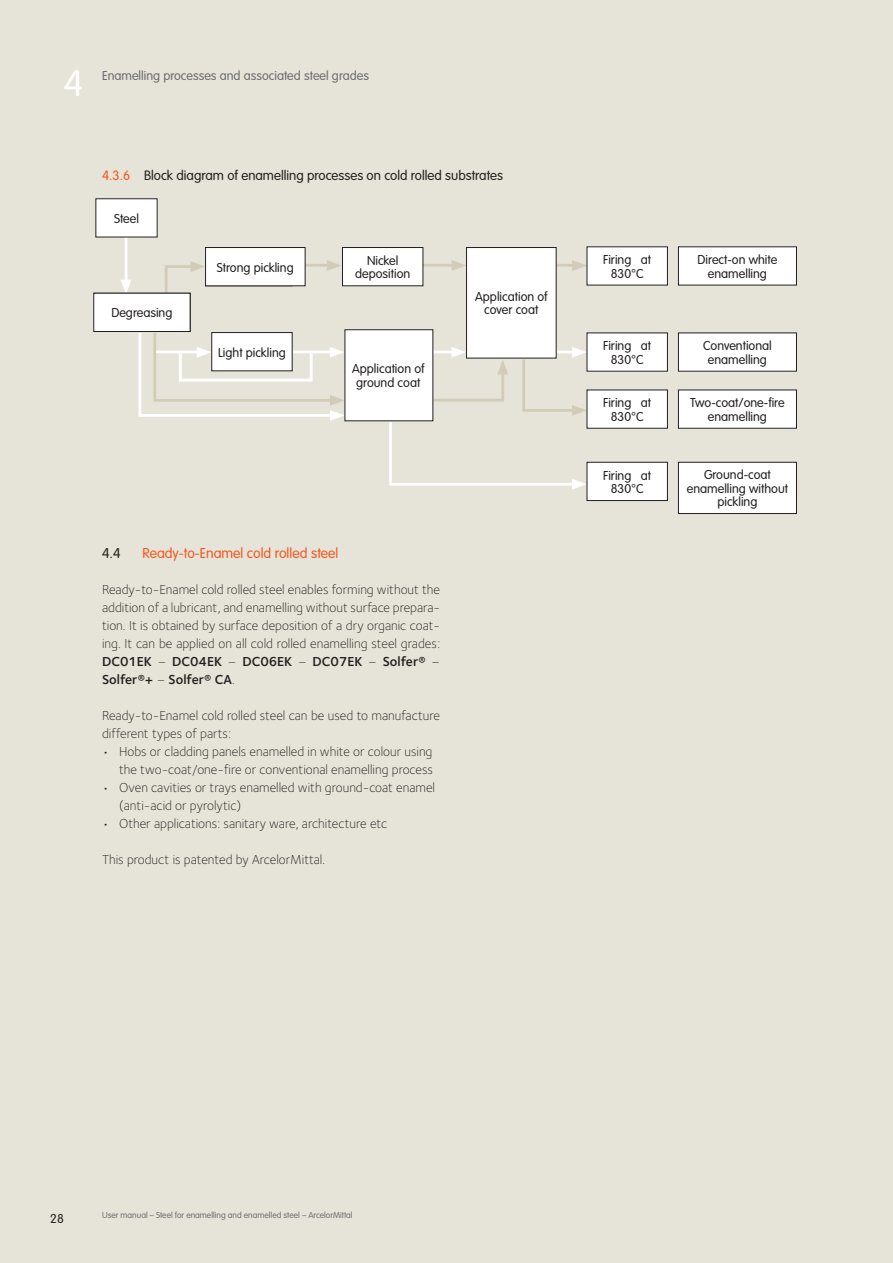
<style>
.page{position:relative;width:893px;height:1263px;background:#e6e3d8}
.page>*{position:absolute;margin:0;border:0;box-sizing:border-box;transform-origin:0 0}
.t1{font:300 39px "VAG2";color:#fff}
.t2{font:300 15px "VAG2";color:#f15921}
.t3{font:300 15px "VAG2";color:#231f20}
.t4{font:300 14.25px "VAG2";color:#231f20}
.t5{font:300 13.5px/18px "Sterling";color:#231f20}
.t6{font:300 13.5px/13.5px "VAG2";color:#231f20;text-align:center}
.t7{font:300 13.5px "VAG2";color:#6c6d70}
.t8{font:300 9px "VAG2";color:#6c6d70}
.s1{color:#f15921}
.s2{font-weight:600}
</style>
<div class="page">
<hr style="left:125px;top:237px;width:2px;height:47px;background:#fff">
<svg style="left:121px;top:280px;width:10px;height:13px"></svg>
<svg style="left:163px;top:261px;width:42px;height:36px"></svg>
<svg style="left:138px;top:330px;width:207px;height:91px"></svg>
<div style="left:179px;top:352px;width:134px;height:30px;border:3px solid #fff"></div>
<hr style="left:290px;top:264px;width:42px;height:3px;background:#d2cbb8">
<svg style="left:327px;top:260px;width:14px;height:11px"></svg>
<svg style="left:388px;top:347px;width:199px;height:143px"></svg>
<hr style="left:423px;top:264px;width:34px;height:3px;background:#d2cbb8">
<svg style="left:452px;top:260px;width:14px;height:11px"></svg>
<hr style="left:556px;top:264px;width:21px;height:3px;background:#d2cbb8">
<svg style="left:572px;top:260px;width:15px;height:11px"></svg>
<div style="left:678px;top:247px;width:118px;height:38px;background:#fff"></div>
<div style="left:678px;top:333px;width:118px;height:38px;background:#fff"></div>
<div style="left:678px;top:390px;width:118px;height:38px;background:#fff"></div>
<div style="left:678px;top:462px;width:118px;height:51px;background:#fff"></div>
<div style="left:678px;top:462px;width:119px;height:52px;border:1px solid #231f20"></div>
<div style="left:345px;top:330px;width:88px;height:91px;background:#fff"></div>
<div style="left:466px;top:247px;width:90px;height:111px;background:#fff"></div>
<div style="left:466px;top:247px;width:90px;height:111px;border:1px solid #231f20"></div>
<div style="left:587px;top:247px;width:80px;height:38px;background:#fff"></div>
<div style="left:587px;top:333px;width:80px;height:38px;background:#fff"></div>
<div style="left:587px;top:390px;width:80px;height:38px;background:#fff"></div>
<div style="left:587px;top:462px;width:80px;height:38px;background:#fff"></div>
<div style="left:587px;top:462px;width:81px;height:39px;border:1px solid #231f20"></div>
<div style="left:342px;top:247px;width:81px;height:39px;background:#fff"></div>
<div style="left:342px;top:247px;width:81px;height:39px;border:1px solid #231f20"></div>
<div style="left:212px;top:333px;width:80px;height:38px;background:#fff"></div>
<div style="left:212px;top:332px;width:80px;height:39px;border:1px solid #231f20"></div>
<div style="left:206px;top:247px;width:99px;height:39px;background:#fff"></div>
<div style="left:205px;top:247px;width:100px;height:39px;border:1px solid #231f20"></div>
<div style="left:94px;top:293px;width:96px;height:38px;background:#fff"></div>
<div style="left:94px;top:293px;width:96px;height:39px;border:1px solid #231f20"></div>
<div style="left:96px;top:199px;width:61px;height:38px;background:#fff"></div>
<h1 class="t1" style="left:64px;top:62px;width:21px">4</h1>
<p class="t7" style="left:102px;top:68px;width:268px">Enamelling processes and associated steel grades</p>
<p class="t4" style="left:102px;top:168px;width:402px"><span class="s1">4.3.6</span> Block diagram of enamelling processes on cold rolled substrates</p>
<p class="t6" style="left:114px;top:212px;width:26px">Steel</p>
<p class="t6" style="left:111px;top:306px;width:63px">Degreasing</p>
<p class="t6" style="left:217px;top:261px;width:78px">Strong pickling</p>
<p class="t6" style="left:218px;top:346px;width:69px">Light pickling</p>
<p class="t6" style="left:355px;top:254px;width:57px">Nickel deposition</p>
<p class="t6" style="left:352px;top:362px;width:74px;text-align:left">Application of ground coat</p>
<p class="t6" style="left:475px;top:290px;width:74px">Application of cover coat</p>
<p class="t3" style="left:102px;top:545px;width:20px">4.4</p>
<p class="t2" style="left:143px;top:545px;width:197px">Ready-to-Enamel cold rolled steel</p>
<p class="t5" style="left:102px;top:581px;width:340px;text-align:justify">Ready-to-Enamel cold rolled steel enables forming without the addition of a lubricant, and enamelling without surface prepara&shy;tion. It is obtained by surface deposition of a dry organic coat&shy;ing. It can be applied on all cold rolled enamelling steel grades:<br><span class="s2">DC01EK</span> – <span class="s2">DC04EK</span> – <span class="s2">DC06EK</span> – <span class="s2">DC07EK</span> – <span class="s2">Solfer®</span> – <span class="s2">Solfer®+</span> – <span class="s2">Solfer® CA</span>.</p>
<p class="t5" style="left:102px;top:707px;width:340px">Ready-to-Enamel cold rolled steel can be used to manufacture different types of parts:</p>
<p class="t5" style="left:102px;top:743px;width:332px;text-align:right">• Hobs or cladding panels enamelled in white or colour using the two-coat/one-fire or conventional enamelling process</p>
<p class="t5" style="left:119px;top:779px;width:318px;text-indent:-17px">• Oven cavities or trays enamelled with ground-coat enamel (anti-acid or pyrolytic)</p>
<p class="t5" style="left:102px;top:815px;width:287px">• Other applications: sanitary ware, architecture etc</p>
<p class="t5" style="left:102px;top:851px;width:225px">This product is patented by ArcelorMittal.</p>
<p class="t6" style="left:603px;top:253px;width:50px">Firing at<br>830°C</p>
<p class="t6" style="left:698px;top:253px;width:81px">Direct-on white enamelling</p>
<p class="t6" style="left:603px;top:339px;width:50px">Firing at<br>830°C</p>
<p class="t6" style="left:603px;top:396px;width:50px">Firing at<br>830°C</p>
<p class="t6" style="left:703px;top:339px;width:70px">Conventional enamelling</p>
<p class="t6" style="left:690px;top:396px;width:96px">Two-coat/one-fire enamelling</p>
<p class="t6" style="left:603px;top:469px;width:50px">Firing at<br>830°C</p>
<p class="t6" style="left:687px;top:468px;width:103px">Ground-coat enamelling without pickling</p>
<p class="t6" style="left:50px;top:1212px;width:15px">28</p>
<p class="t8" style="left:102px;top:1210px;width:252px">User manual – Steel for enamelling and enamelled steel – ArcelorMittal</p>
</div>
